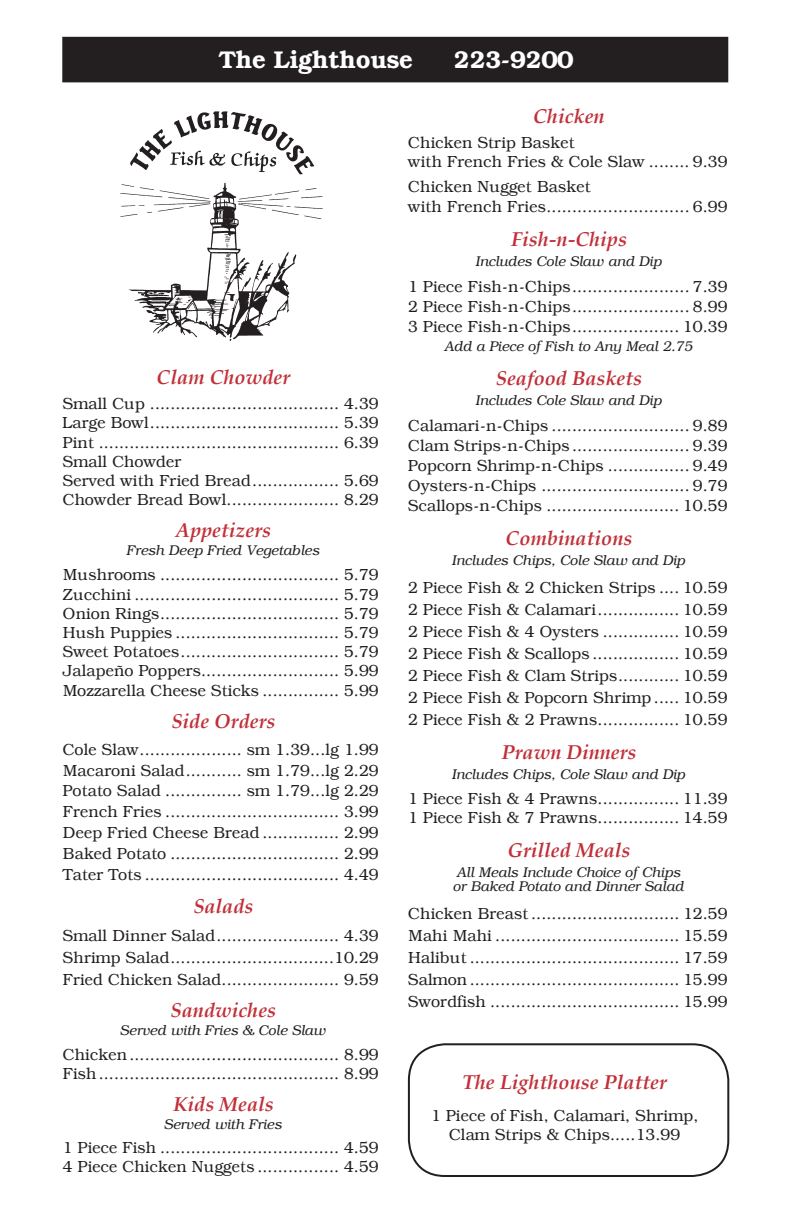
<style>
.page{position:relative;width:792px;height:1224px;background:#fff}
.page>*{position:absolute;margin:0;border:0;box-sizing:border-box;transform-origin:0 0}
.t1{font:600 24px "Bookman";color:#fff}
.t2{font:italic 700 20px "Palatino";color:#c13039}
.t3{font:300 16px/19.2px "Bookman";color:#231f20;text-align:justify}
.t4{font:italic 300 14px/14px "Bookman";color:#231f20}
</style>
<div class="page">
<div style="left:63px;top:37px;width:665px;height:45px;background:#231f20"></div>
<div style="left:408px;top:1043px;width:321px;height:134px;border:2px solid #231f20;border-radius:36px"></div>
<img style="left:120px;top:111px;width:203px;height:229px">
<h1 class="t1" style="left:219px;top:45px;width:195px">The Lighthouse</h1>
<h1 class="t1" style="left:454px;top:45px;width:121px">223-9200</h1>
<p class="t2" style="left:157px;top:361px;width:135px">Clam Chowder</p>
<p class="t3" style="left:63px;top:394px;width:317px;text-align:left">Small Cup ..................................... 4.39<br>Large Bowl..................................... 5.39<br>Pint ............................................... 6.39<br>Small Chowder<br>Served with Fried Bread................. 5.69<br>Chowder Bread Bowl...................... 8.29</p>
<p class="t2" style="left:176px;top:514px;width:97px">Appetizers</p>
<p class="t4" style="left:127px;top:543px;width:195px">Fresh Deep Fried Vegetables</p>
<p class="t3" style="left:63px;top:565px;width:317px">Mushrooms ................................... 5.79<br>Zucchini ........................................ 5.79<br>Onion Rings................................... 5.79<br>Hush Puppies ................................ 5.79<br>Sweet Potatoes............................... 5.79<br>Jalapeño Poppers........................... 5.99<br>Mozzarella Cheese Sticks ............... 5.99</p>
<p class="t2" style="left:171px;top:704px;width:105px">Side Orders</p>
<p class="t3" style="left:63px;top:739px;width:318px;line-height:21px">Cole Slaw.................... sm 1.39...lg 1.99<br>Macaroni Salad........... sm 1.79...lg 2.29<br>Potato Salad ............... sm 1.79...lg 2.29<br>French Fries .................................. 3.99<br>Deep Fried Cheese Bread ............... 2.99<br>Baked Potato ................................. 2.99<br>Tater Tots ...................................... 4.49</p>
<p class="t2" style="left:193px;top:889px;width:62px">Salads</p>
<p class="t3" style="left:63px;top:924px;width:318px;line-height:22px">Small Dinner Salad........................ 4.39<br>Shrimp Salad................................10.29<br>Fried Chicken Salad....................... 9.59</p>
<p class="t2" style="left:171px;top:993px;width:107px">Sandwiches</p>
<p class="t4" style="left:121px;top:1023px;width:207px">Served with Fries &amp; Cole Slaw</p>
<p class="t3" style="left:63px;top:1045px;width:317px">Chicken......................................... 8.99<br>Fish............................................... 8.99</p>
<p class="t2" style="left:173px;top:1088px;width:102px">Kids Meals</p>
<p class="t4" style="left:164px;top:1117px;width:120px">Served with Fries</p>
<p class="t3" style="left:63px;top:1138px;width:317px">1 Piece Fish ................................... 4.59<br>4 Piece Chicken Nuggets ................ 4.59</p>
<p class="t2" style="left:533px;top:99px;width:73px">Chicken</p>
<p class="t3" style="left:408px;top:133px;width:321px">Chicken Strip Basket<br>with French Fries &amp; Cole Slaw ........ 9.39</p>
<p class="t3" style="left:408px;top:177px;width:321px">Chicken Nugget Basket<br>with French Fries............................ 6.99</p>
<p class="t2" style="left:511px;top:222px;width:117px">Fish-n-Chips</p>
<p class="t4" style="left:476px;top:254px;width:188px">Includes Cole Slaw and Dip</p>
<p class="t3" style="left:408px;top:276px;width:321px;line-height:20px">1 Piece Fish-n-Chips....................... 7.39<br>2 Piece Fish-n-Chips....................... 8.99<br>3 Piece Fish-n-Chips..................... 10.39</p>
<p class="t4" style="left:445px;top:339px;width:250px">Add a Piece of Fish to Any Meal 2.75</p>
<p class="t2" style="left:496px;top:361px;width:148px">Seafood Baskets</p>
<p class="t4" style="left:476px;top:393px;width:188px">Includes Cole Slaw and Dip</p>
<p class="t3" style="left:408px;top:415px;width:321px;line-height:20px">Calamari-n-Chips ........................... 9.89<br>Clam Strips-n-Chips ....................... 9.39<br>Popcorn Shrimp-n-Chips ................ 9.49<br>Oysters-n-Chips ............................. 9.79<br>Scallops-n-Chips .......................... 10.59</p>
<p class="t2" style="left:506px;top:521px;width:128px">Combinations</p>
<p class="t4" style="left:452px;top:553px;width:235px">Includes Chips, Cole Slaw and Dip</p>
<p class="t3" style="left:408px;top:576px;width:321px;line-height:22px">2 Piece Fish &amp; 2 Chicken Strips .... 10.59<br>2 Piece Fish &amp; Calamari................ 10.59<br>2 Piece Fish &amp; 4 Oysters ............... 10.59<br>2 Piece Fish &amp; Scallops ................. 10.59<br>2 Piece Fish &amp; Clam Strips............ 10.59<br>2 Piece Fish &amp; Popcorn Shrimp ..... 10.59<br>2 Piece Fish &amp; 2 Prawns................ 10.59</p>
<p class="t2" style="left:501px;top:735px;width:137px">Prawn Dinners</p>
<p class="t4" style="left:452px;top:767px;width:235px">Includes Chips, Cole Slaw and Dip</p>
<p class="t3" style="left:408px;top:789px;width:321px">1 Piece Fish &amp; 4 Prawns................ 11.39<br>1 Piece Fish &amp; 7 Prawns................ 14.59</p>
<p class="t2" style="left:508px;top:834px;width:124px">Grilled Meals</p>
<p class="t4" style="left:454px;top:865px;width:232px">All Meals Include Choice of Chips or Baked Potato and Dinner Salad</p>
<p class="t3" style="left:408px;top:903px;width:321px;line-height:22px">Chicken Breast ............................. 12.59<br>Mahi Mahi .................................... 15.59<br>Halibut ......................................... 17.59<br>Salmon......................................... 15.99<br>Swordfish ..................................... 15.99</p>
<p class="t2" style="left:463px;top:1066px;width:206px">The Lighthouse Platter</p>
<p class="t3" style="left:431px;top:1105px;width:269px;text-align:center">1 Piece of Fish, Calamari, Shrimp,<br>Clam Strips &amp; Chips.....13.99</p>
</div>
